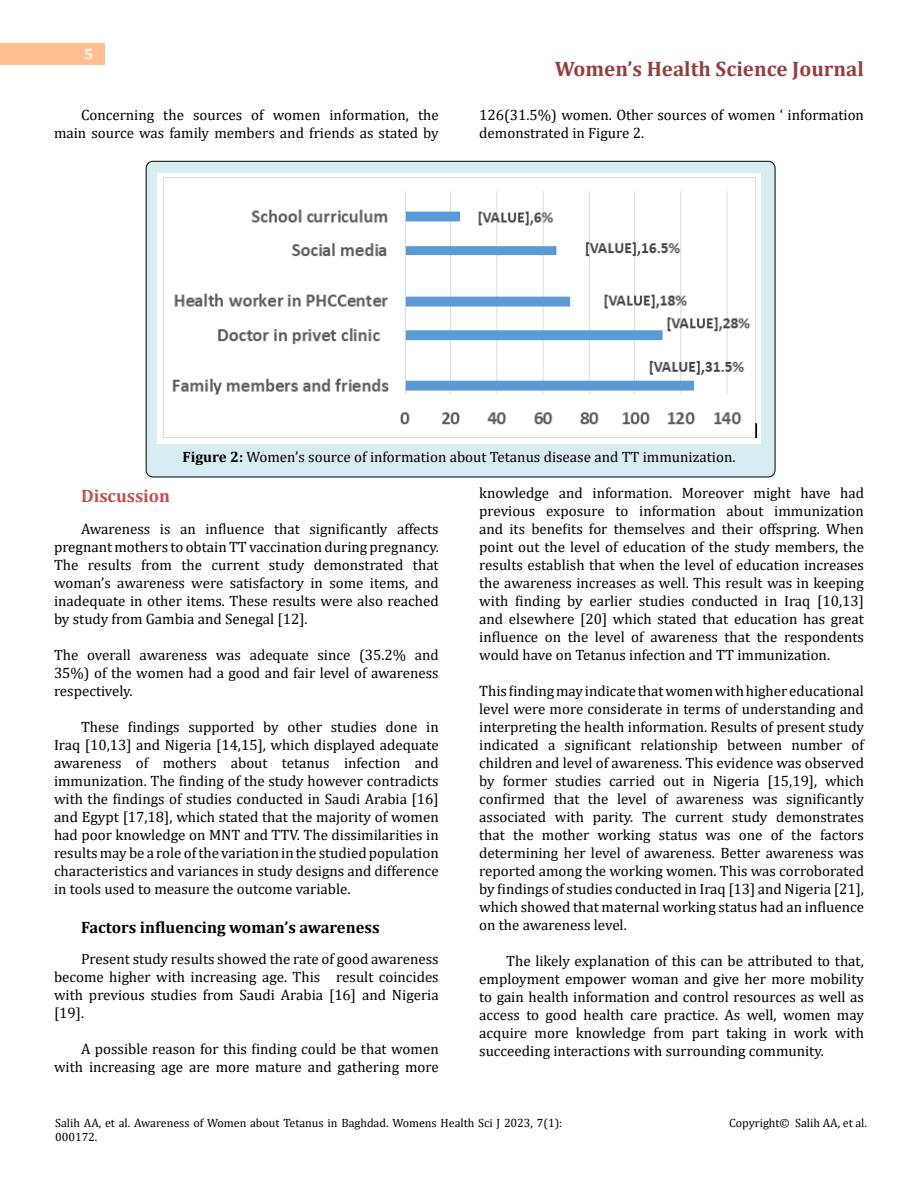
<style>
.page{position:relative;width:918px;height:1188px;background:#fff}
.page>*{position:absolute;margin:0;border:0;box-sizing:border-box;transform-origin:0 0}
.t1{font:700 21px "Cambria";color:#953f3c}
.t2{font:700 18px "Cambria";color:#c0504d}
.t3{font:700 16.5px "Cambria";color:#000}
.t4{font:15px/18px "Cambria";color:#000;text-align:justify}
.t5{font:700 15px "Cambria";color:#fff}
.t6{font:12px/14.4px "Cambria";color:#000}
.s1{font-weight:700}
</style>
<div class="page">
<div style="left:0;top:43px;width:105px;height:21px;background:#ffbf91"></div>
<div style="left:146px;top:161px;width:629px;height:316px;background:#d8edf2;border-radius:7px"></div>
<img style="left:157px;top:174px;width:604px;height:269px">
<p class="t5" style="left:84px;top:44px;width:10px">5</p>
<h1 class="t1" style="left:555px;top:54px;width:311px">Women’s Health Science Journal</h1>
<p class="t4" style="left:54px;top:105px;width:386px;text-align:right">Concerning the sources of women information, the main source was family members and friends as stated by</p>
<p class="t4" style="left:479px;top:105px;width:386px">126(31.5%) women. Other sources of women ‘ information demonstrated in Figure 2.</p>
<p class="t4" style="left:182px;top:447px;width:555px"><span class="s1">Figure 2:</span> Women’s source of information about Tetanus disease and TT immunization.</p>
<p class="t2" style="left:81px;top:483px;width:91px">Discussion</p>
<p class="t4" style="left:54px;top:519px;width:386px;text-indent:27px">Awareness is an influence that significantly affects pregnant mothers to obtain TT vaccination during pregnancy.<br>The results from the current study demonstrated that woman’s awareness were satisfactory in some items, and inadequate in other items. These results were also reached by study from Gambia and Senegal [12].</p>
<p class="t4" style="left:54px;top:645px;width:386px">The overall awareness was adequate since (35.2% and 35%) of the women had a good and fair level of awareness respectively.</p>
<p class="t4" style="left:54px;top:717px;width:386px;text-indent:27px">These findings supported by other studies done in Iraq [10,13] and Nigeria [14,15], which displayed adequate awareness of mothers about tetanus infection and immunization. The finding of the study however contradicts with the findings of studies conducted in Saudi Arabia [16] and Egypt [17,18], which stated that the majority of women had poor knowledge on MNT and TTV. The dissimilarities in results may be a role of the variation in the studied population characteristics and variances in study designs and difference in tools used to measure the outcome variable.</p>
<p class="t3" style="left:81px;top:915px;width:300px">Factors influencing woman’s awareness</p>
<p class="t4" style="left:54px;top:950px;width:386px;text-indent:27px">Present study results showed the rate of good awareness become higher with increasing age. This result coincides with previous studies from Saudi Arabia [16] and Nigeria [19].</p>
<p class="t4" style="left:54px;top:1040px;width:386px;text-align:right">A possible reason for this finding could be that women with increasing age are more mature and gathering more</p>
<p class="t4" style="left:479px;top:483px;width:386px">knowledge and information. Moreover might have had previous exposure to information about immunization and its benefits for themselves and their offspring. When point out the level of education of the study members, the results establish that when the level of education increases the awareness increases as well. This result was in keeping with finding by earlier studies conducted in Iraq [10,13] and elsewhere [20] which stated that education has great influence on the level of awareness that the respondents would have on Tetanus infection and TT immunization.</p>
<p class="t4" style="left:479px;top:681px;width:386px">This finding may indicate that women with higher educational level were more considerate in terms of understanding and interpreting the health information. Results of present study indicated a significant relationship between number of children and level of awareness. This evidence was observed by former studies carried out in Nigeria [15,19], which confirmed that the level of awareness was significantly associated with parity. The current study demonstrates that the mother working status was one of the factors determining her level of awareness. Better awareness was reported among the working women. This was corroborated by findings of studies conducted in Iraq [13] and Nigeria [21], which showed that maternal working status had an influence on the awareness level.</p>
<p class="t4" style="left:479px;top:951px;width:386px;text-indent:27px">The likely explanation of this can be attributed to that, employment empower woman and give her more mobility to gain health information and control resources as well as access to good health care practice. As well, women may acquire more knowledge from part taking in work with succeeding interactions with surrounding community.</p>
<p class="t6" style="left:55px;top:1115px;width:509px">Salih AA, et al. Awareness of Women about Tetanus in Baghdad. Womens Health Sci J 2023, 7(1):<br>000172.</p>
<p class="t6" style="left:729px;top:1115px;width:139px">Copyright© Salih AA, et al.</p>
</div>
